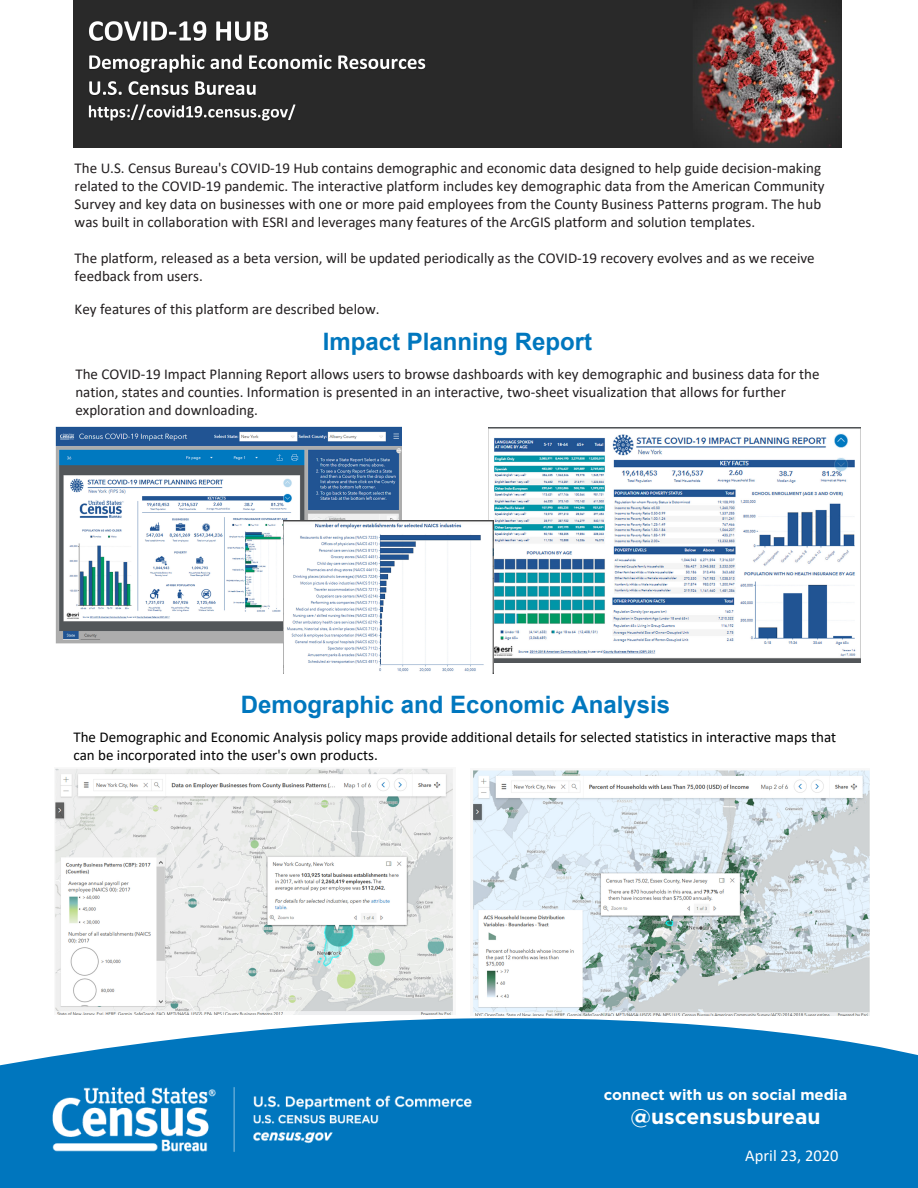
<style>
.page{position:relative;width:918px;height:1188px;background:#fff}
.page>*{position:absolute;margin:0;border:0;box-sizing:border-box;transform-origin:0 0}
.t1{font:700 24px "Arial";color:#0077be}
.t2{font:700 21px "Gotham";color:#fff}
.t3{font:16.5px "Calibri";color:#fff}
.t4{font:15px/18px "Calibri";color:#221e1f}
.t5{font:15px/18px "Calibri";color:#000}
.t6{font:700 15px "Gotham";color:#fff}
</style>
<div class="page">
<svg style="left:0;top:1014px;width:918px;height:174px;background:#278bc7"></svg>
<img style="left:74px;top:1px;width:768px;height:146px">
<img style="left:55px;top:426px;width:347px;height:217px">
<img style="left:488px;top:428px;width:372px;height:234px">
<img style="left:284px;top:520px;width:210px;height:153px">
<img style="left:55px;top:768px;width:398px;height:246px">
<img style="left:471px;top:770px;width:398px;height:246px">
<img style="left:24px;top:1058px;width:473px;height:123px">
<p class="t4" style="left:75px;top:159px;width:752px">The U.S. Census Bureau's COVID-19 Hub contains demographic and economic data designed to help guide decision-making related to the COVID-19 pandemic. The interactive platform includes key demographic data from the American Community Survey and key data on businesses with one or more paid employees from the County Business Patterns program. The hub was built in collaboration with ESRI and leverages many features of the ArcGIS platform and solution templates.</p>
<p class="t4" style="left:75px;top:249px;width:742px">The platform, released as a beta version, will be updated periodically as the COVID-19 recovery evolves and as we receive feedback from users.</p>
<p class="t4" style="left:75px;top:300px;width:306px">Key features of this platform are described below.</p>
<p class="t1" style="left:323px;top:325px;width:271px">Impact Planning Report</p>
<p class="t4" style="left:75px;top:364px;width:746px">The COVID-19 Impact Planning Report allows users to browse dashboards with key demographic and business data for the nation, states and counties. Information is presented in an interactive, two-sheet visualization that allows for further exploration and downloading.</p>
<h2 class="t1" style="left:241px;top:688px;width:431px">Demographic and Economic Analysis</h2>
<p class="t5" style="left:73px;top:728px;width:764px">The Demographic and Economic Analysis policy maps provide additional details for selected statistics in interactive maps that can be incorporated into the user's own products.</p>
<p class="t6" style="left:604px;top:1085px;width:245px">connect with us on social media</p>
<h2 class="t2" style="left:630px;top:1103px;width:192px">@uscensusbureau</h2>
<p class="t3" style="left:745px;top:1144px;width:95px">April 23, 2020</p>
</div>
